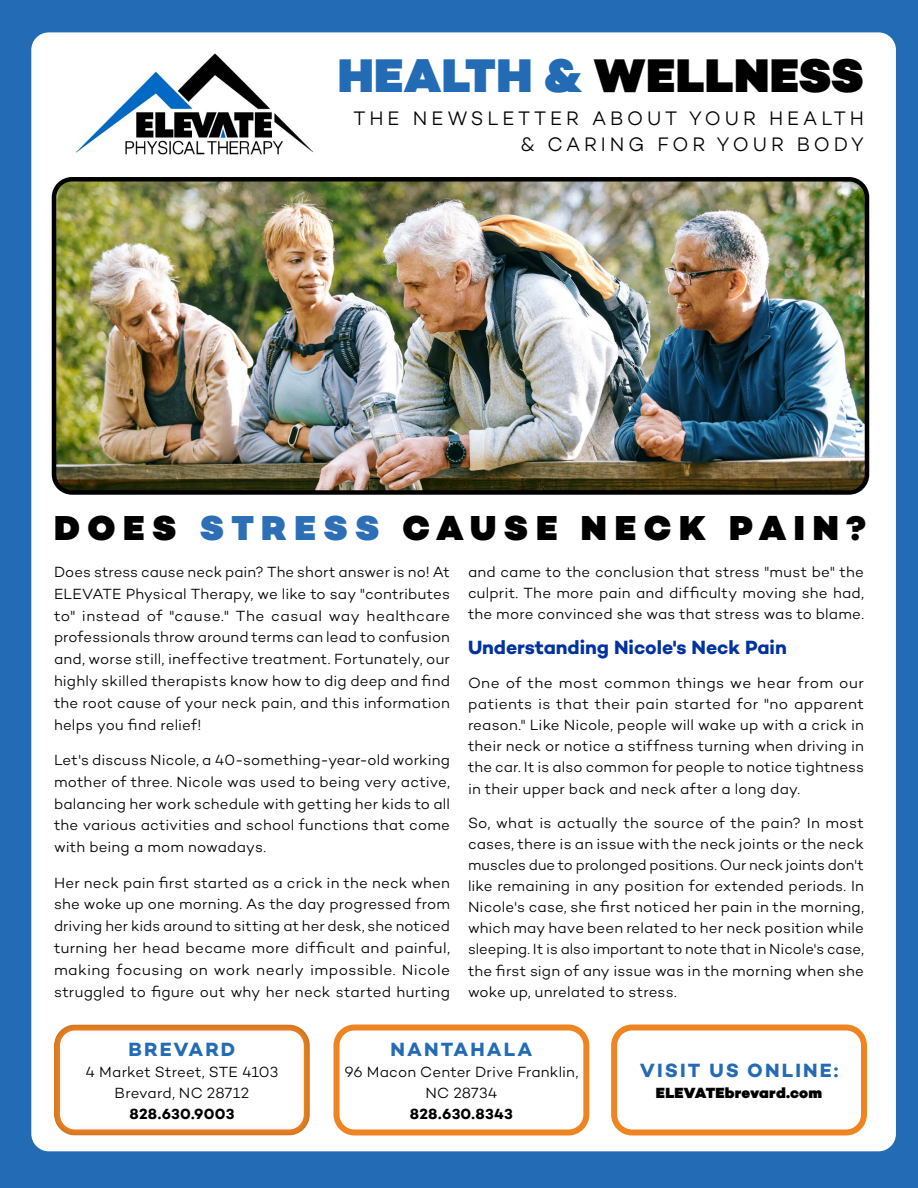
<style>
.page{position:relative;width:918px;height:1188px;background:#236bb5}
.page>*{position:absolute;margin:0;border:0;box-sizing:border-box;transform-origin:0 0}
.t1{font:900 48px "Campton";letter-spacing:.01em;color:#000}
.t2{font:900 35.25px "Campton";letter-spacing:.21em;color:#000}
.t3{font:300 19.95px/26.4px "Campton";letter-spacing:.205em;color:#000;text-align:right;scale:.96 1}
.t4{font:700 19.5px "Campton";letter-spacing:.11em;color:#236bb5}
.t5{font:700 19.5px "Campton";letter-spacing:-.005em;color:#0032a0}
.t6{font:300 15px/21px "Campton";letter-spacing:.01em;color:#000;text-align:justify}
.t7{font:700 15px "Campton";letter-spacing:.015em;color:#000}
.t8{font:900 15px "Campton";letter-spacing:.01em;color:#000}
.s1{color:#236bb5}
.s2{color:#2c6fb7}
</style>
<div class="page">
<div style="left:31px;top:32px;width:865px;height:1119px;background:#fff;border-radius:17px"></div>
<img style="left:57px;top:182px;width:807px;height:308px">
<div style="left:52px;top:177px;width:817px;height:318px;border:4px solid #000;border-radius:18px"></div>
<div style="left:334px;top:1024px;width:255px;height:112px;border:6px solid #ef8522;border-radius:18px"></div>
<div style="left:42px;top:1013px;width:282px;height:123px;background:#000;opacity:.24"></div>
<div style="left:611px;top:1024px;width:256px;height:112px;border:6px solid #ef8522;border-radius:18px"></div>
<img style="left:75px;top:53px;width:239px;height:104px">
<h1 class="t1" style="left:338px;top:45px;width:528px"><span class="s1">HEALTH &amp;</span> WELLNESS</h1>
<h3 class="t3" style="left:353px;top:104px;width:533px">THE NEWSLETTER ABOUT YOUR HEALTH &amp; CARING FOR YOUR BODY</h3>
<h2 class="t2" style="left:54px;top:506px;width:814px">DOES <span class="s2">STRESS</span> CAUSE NECK PAIN?</h2>
<p class="t6" style="left:54px;top:561px;width:398px;line-height:21.8px">Does stress cause neck pain? The short answer is no! At ELEVATE Physical Therapy, we like to say "contributes to" instead of "cause." The casual way healthcare professionals throw around terms can lead to confusion and, worse still, ineffective treatment. Fortunately, our highly skilled therapists know how to dig deep and find the root cause of your neck pain, and this information helps you find relief!</p>
<p class="t6" style="left:54px;top:749px;width:398px;line-height:21.8px">Let's discuss Nicole, a 40-something-year-old working mother of three. Nicole was used to being very active, balancing her work schedule with getting her kids to all the various activities and school functions that come with being a mom nowadays.</p>
<p class="t6" style="left:54px;top:871px;width:398px;line-height:21.8px">Her neck pain first started as a crick in the neck when she woke up one morning. As the day progressed from driving her kids around to sitting at her desk, she noticed turning her head became more difficult and painful, making focusing on work nearly impossible. Nicole struggled to figure out why her neck started hurting</p>
<p class="t6" style="left:468px;top:561px;width:398px">and came to the conclusion that stress "must be" the culprit. The more pain and difficulty moving she had, the more convinced she was that stress was to blame.</p>
<h3 class="t5" style="left:468px;top:635px;width:320px">Understanding Nicole's Neck Pain</h3>
<p class="t6" style="left:468px;top:672px;width:398px">One of the most common things we hear from our patients is that their pain started for "no apparent reason." Like Nicole, people will wake up with a crick in their neck or notice a stiffness turning when driving in the car. It is also common for people to notice tightness in their upper back and neck after a long day.</p>
<p class="t6" style="left:468px;top:812px;width:398px">So, what is actually the source of the pain? In most cases, there is an issue with the neck joints or the neck muscles due to prolonged positions. Our neck joints don't like remaining in any position for extended periods. In Nicole's case, she first noticed her pain in the morning, which may have been related to her neck position while sleeping. It is also important to note that in Nicole's case, the first sign of any issue was in the morning when she woke up, unrelated to stress.</p>
<h3 class="t4" style="left:129px;top:1037px;width:108px">BREVARD</h3>
<p class="t6" style="left:86px;top:1061px;width:194px;text-align:center">4 Market Street, STE 4103<br>Brevard, NC 28712</p>
<p class="t7" style="left:130px;top:1105px;width:106px">828.630.9003</p>
<h3 class="t4" style="left:391px;top:1037px;width:143px">NANTAHALA</h3>
<p class="t6" style="left:344px;top:1061px;width:236px;text-align:center">96 Macon Center Drive Franklin,<br>NC 28734</p>
<p class="t7" style="left:410px;top:1105px;width:105px">828.630.8343</p>
<h3 class="t4" style="left:640px;top:1058px;width:200px">VISIT US ONLINE:</h3>
<p class="t8" style="left:656px;top:1084px;width:168px">ELEVATEbrevard.com</p>
</div>
